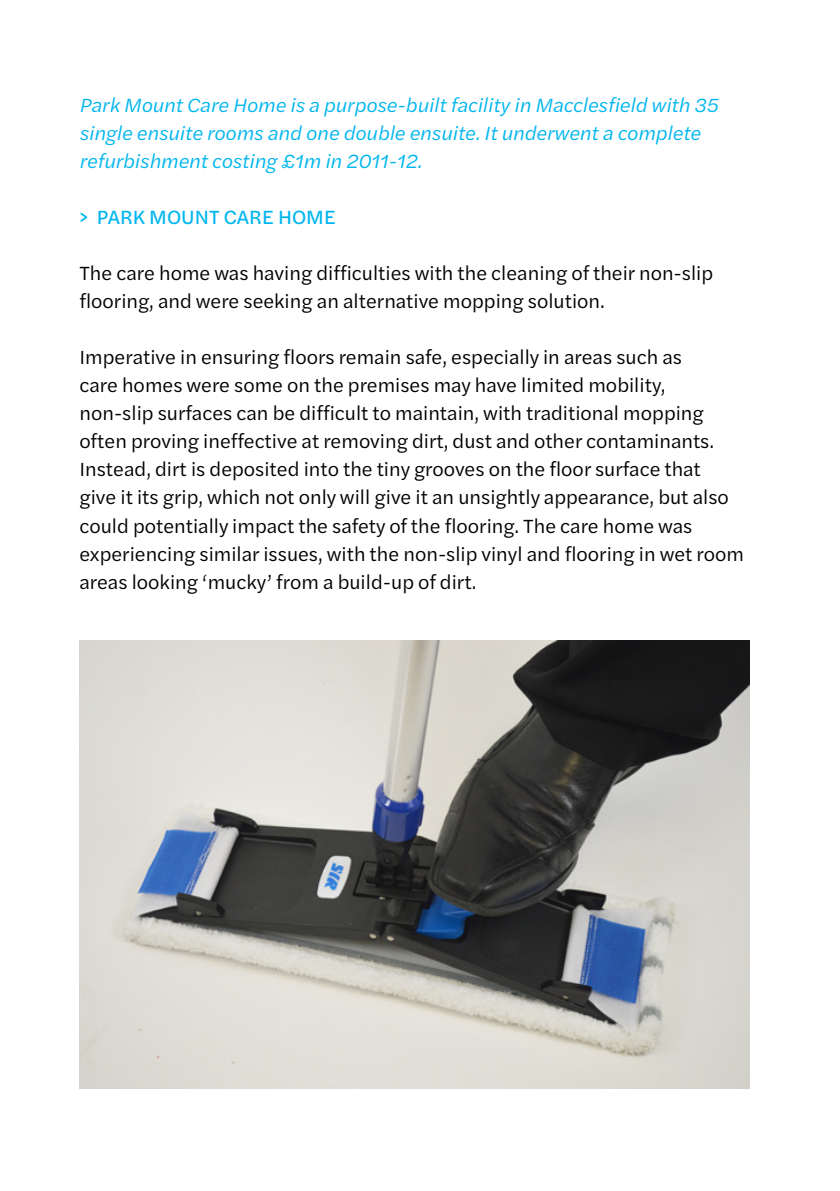
<style>
.page{position:relative;width:840px;height:1191px;background:#fff}
.page>*{position:absolute;margin:0;border:0;box-sizing:border-box;transform-origin:0 0}
.t1{font:20px/28px "Halyard Text";color:#000}
.t2{font:italic 20px/28px "Halyard Text";color:#00b6ef}
.t3{font:20px "Halyard Text";color:#00b6ef}
</style>
<div class="page">
<img style="left:79px;top:641px;width:669px;height:448px">
<p class="t2" style="left:79px;top:91px;width:640px">Park Mount Care Home is a purpose-built facility in Macclesfield with 35 single ensuite rooms and one double ensuite. It underwent a complete refurbishment costing £1m in 2011-12.</p>
<p class="t3" style="left:79px;top:203px;width:257px">&gt; PARK MOUNT CARE HOME</p>
<p class="t1" style="left:79px;top:259px;width:635px">The care home was having difficulties with the cleaning of their non-slip flooring, and were seeking an alternative mopping solution.</p>
<p class="t1" style="left:79px;top:343px;width:665px">Imperative in ensuring floors remain safe, especially in areas such as<br>care homes were some on the premises may have limited mobility, non-slip surfaces can be difficult to maintain, with traditional mopping often proving ineffective at removing dirt, dust and other contaminants.<br>Instead, dirt is deposited into the tiny grooves on the floor surface that<br>give it its grip, which not only will give it an unsightly appearance, but also could potentially impact the safety of the flooring. The care home was experiencing similar issues, with the non-slip vinyl and flooring in wet room areas looking ‘mucky’ from a build-up of dirt.</p>
</div>
